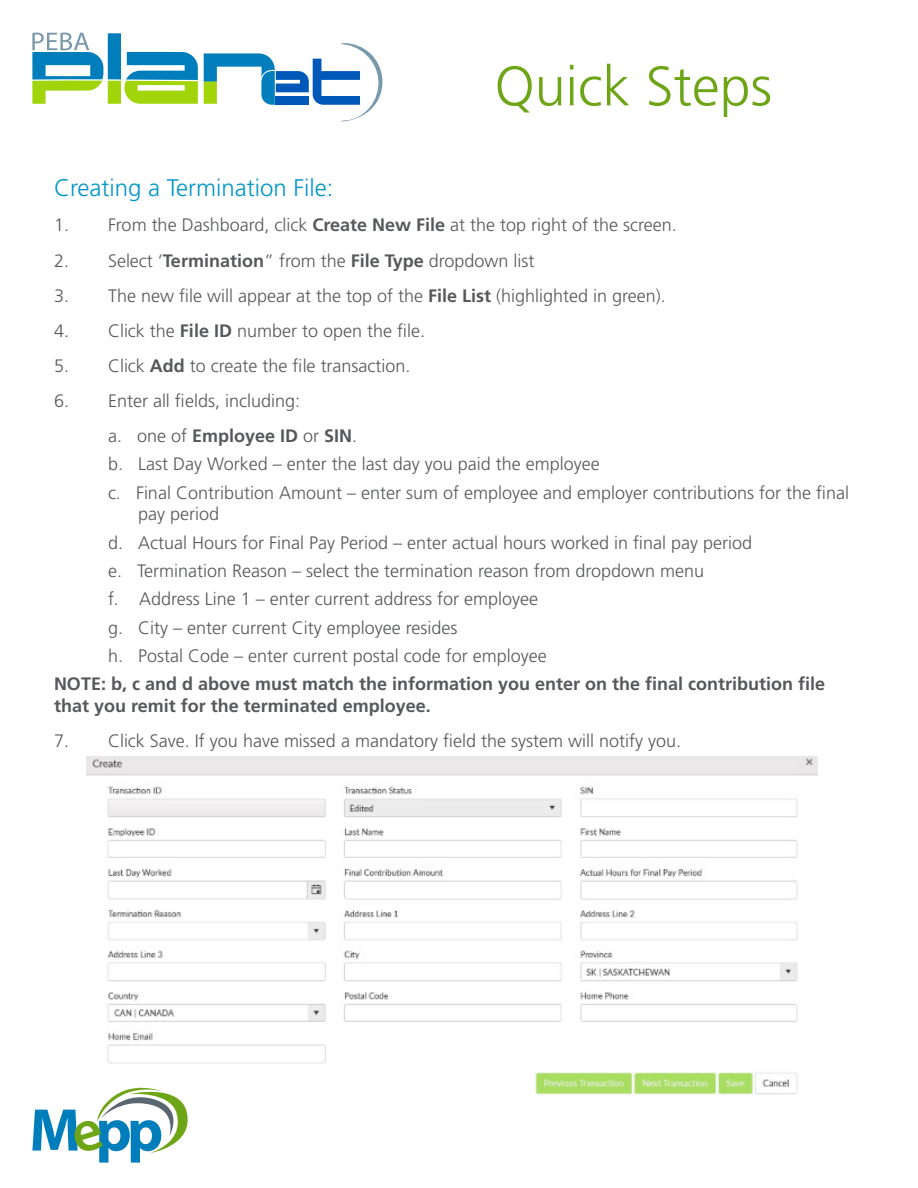
<style>
.page{position:relative;width:918px;height:1188px;background:#fff}
.page>*{position:absolute;margin:0;border:0;box-sizing:border-box;transform-origin:0 0}
.t1{font:300 55.5px "Frutiger LT Std";color:#6ea516}
.t2{font:300 24px "Frutiger LT Std";color:#0095c8}
.t3{font:300 18px/21.6px "Frutiger LT Std";color:#57585a}
.t4{font:700 18px/21.6px "Frutiger LT Std";color:#57585a}
.s1{font-weight:700}
.s2{font-weight:300}
</style>
<div class="page">
<svg style="left:204px;top:43px;width:179px;height:79px"></svg>
<svg style="left:32px;top:33px;width:166px;height:71px"></svg>
<img style="left:86px;top:756px;width:732px;height:339px">
<svg style="left:32px;top:1082px;width:162px;height:81px"></svg>
<p class="t1" style="left:495px;top:55px;width:279px">Quick Steps</p>
<p class="t2" style="left:54px;top:175px;width:281px">Creating a Termination File:</p>
<p class="t3" style="left:54px;top:215px;width:624px">1. From the Dashboard, click <span class="s1">Create New File</span> at the top right of the screen.</p>
<p class="t3" style="left:54px;top:250px;width:482px">2. Select ‘<span class="s1">Termination</span>” from the <span class="s1">File Type</span> dropdown list</p>
<p class="t3" style="left:54px;top:285px;width:613px">3. The new file will appear at the top of the <span class="s1">File List</span> (highlighted in green).</p>
<p class="t3" style="left:54px;top:320px;width:373px">4. Click the <span class="s1">File ID</span> number to open the file.</p>
<p class="t3" style="left:54px;top:355px;width:358px">5. Click <span class="s1">Add</span> to create the file transaction.</p>
<p class="t3" style="left:54px;top:390px;width:248px">6. Enter all fields, including:</p>
<p class="t4" style="left:108px;top:425px;width:251px"><span class="s2">a. one of</span> Employee ID <span class="s2">or</span> SIN<span class="s2">.</span></p>
<p class="t3" style="left:108px;top:454px;width:493px">b. Last Day Worked – enter the last day you paid the employee</p>
<p class="t3" style="left:138px;top:482px;width:713px;text-indent:-30px">c. Final Contribution Amount – enter sum of employee and employer contributions for the final pay period</p>
<p class="t3" style="left:108px;top:532px;width:646px">d. Actual Hours for Final Pay Period – enter actual hours worked in final pay period</p>
<p class="t3" style="left:108px;top:560px;width:598px">e. Termination Reason – select the termination reason from dropdown menu</p>
<p class="t3" style="left:108px;top:589px;width:432px">f. Address Line 1 – enter current address for employee</p>
<p class="t3" style="left:108px;top:617px;width:351px">g. City – enter current City employee resides</p>
<p class="t3" style="left:108px;top:645px;width:440px">h. Postal Code – enter current postal code for employee</p>
<p class="t4" style="left:54px;top:674px;width:773px">NOTE: b, c and d above must match the information you enter on the final contribution file that you remit for the terminated employee.</p>
<p class="t3" style="left:54px;top:730px;width:629px">7. Click Save. If you have missed a mandatory field the system will notify you.</p>
</div>
